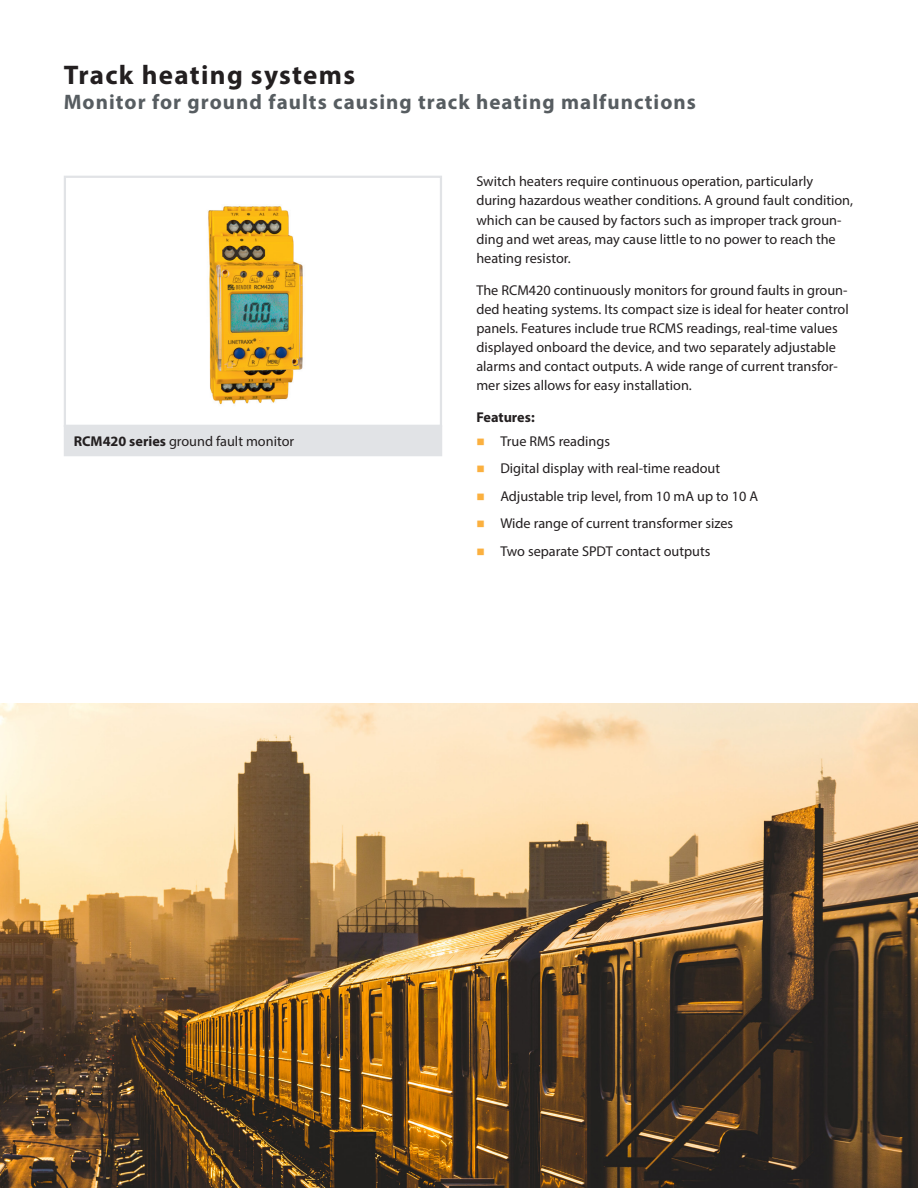
<style>
.page{position:relative;width:918px;height:1188px;background:#fff}
.page>*{position:absolute;margin:0;border:0;box-sizing:border-box;transform-origin:0 0}
.Headline{font:700 27px "Myriad Pro";letter-spacing:.05em;color:#231f20}
.Headline-2{font:700 21px "Myriad Pro";letter-spacing:.05em;color:#575d61}
.Text{font:14.25px/19.2px "Myriad Pro";color:#231f20}
.Text_Bold{font:700 14.25px "Myriad Pro";color:#231f20}
.s1{font-weight:700}
</style>
<div class="page">
<div style="left:65px;top:426px;width:376px;height:30px;background:#e1e3e6"></div>
<div style="left:64px;top:176px;width:378px;height:251px;border:2px solid #e1e3e6"></div>
<img style="left:0;top:703px;width:918px;height:485px">
<img style="left:208px;top:206px;width:95px;height:199px">
<p class="Headline" style="left:64px;top:57px;width:293px">Track heating systems</p>
<p class="Headline-2" style="left:64px;top:88px;width:634px">Monitor for ground faults causing track heating malfunctions</p>
<p class="Text" style="left:74px;top:431px;width:222px"><span class="s1">RCM420 series</span> ground fault monitor</p>
<p class="Text" style="left:476px;top:172px;width:378px">Switch heaters require continuous operation, particularly during hazardous weather conditions. A ground fault condition, which can be caused by factors such as improper track groun&shy;ding and wet areas, may cause little to no power to reach the heating resistor.</p>
<p class="Text" style="left:476px;top:280px;width:374px">The RCM420 continuously monitors for ground faults in groun&shy;ded heating systems. Its compact size is ideal for heater control panels. Features include true RCMS readings, real-time values displayed onboard the device, and two separately adjustable alarms and contact outputs. A wide range of current transfor&shy;mer sizes allows for easy installation.</p>
<p class="Text_Bold" style="left:476px;top:408px;width:60px">Features:</p>
<p class="Text" style="left:500px;top:431px;width:111px">True RMS readings</p>
<p class="Text" style="left:500px;top:459px;width:221px">Digital display with real-time readout</p>
<p class="Text" style="left:500px;top:486px;width:259px">Adjustable trip level, from 10 mA up to 10 A</p>
<p class="Text" style="left:500px;top:514px;width:234px">Wide range of current transformer sizes</p>
<p class="Text" style="left:500px;top:542px;width:212px">Two separate SPDT contact outputs</p>
</div>
